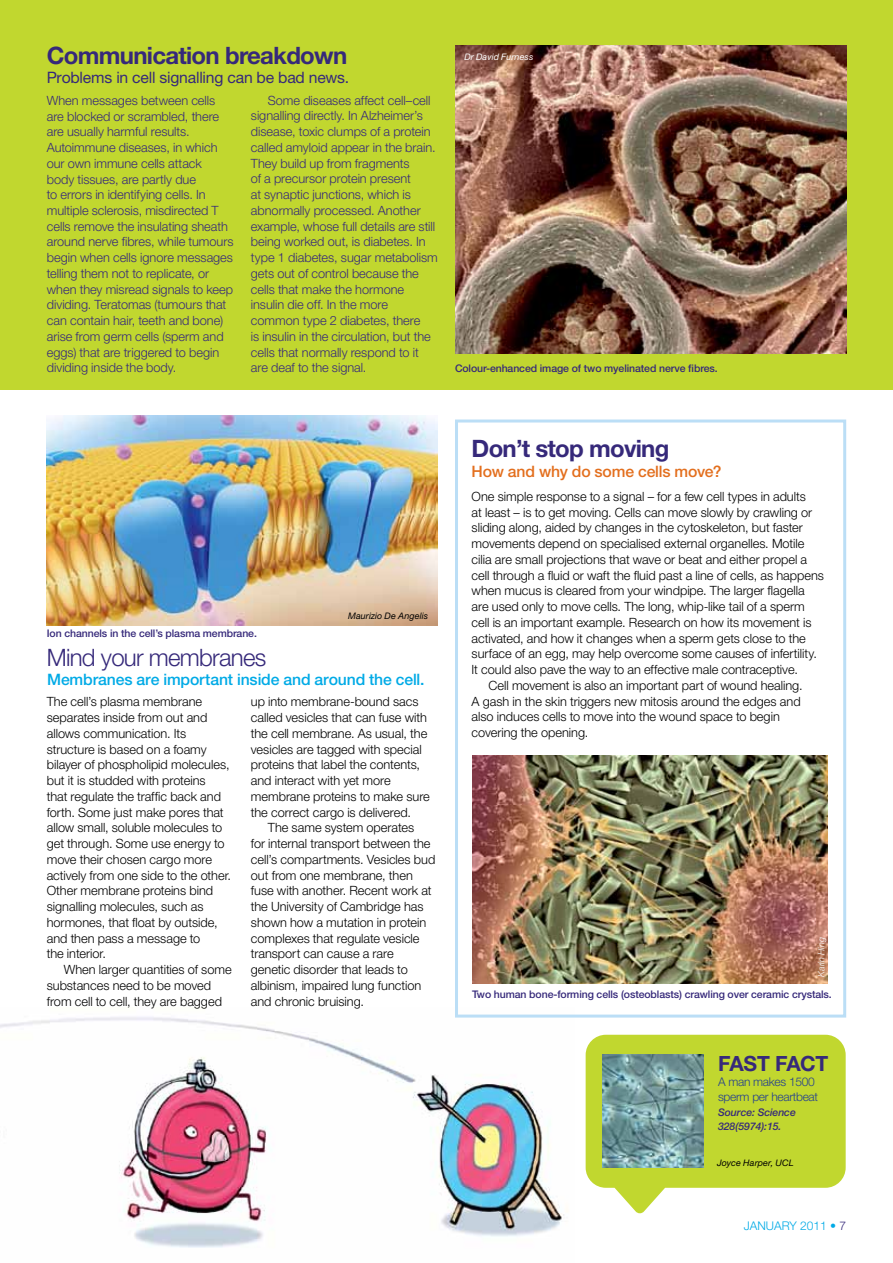
<style>
.page{position:relative;width:893px;height:1263px;background:#fff}
.page>*{position:absolute;margin:0;border:0;box-sizing:border-box;transform-origin:0 0}
.t1{font:700 24px "Helvetica Neue LT";letter-spacing:-.03em;color:#36297a}
.t2{font:300 24px "Helvetica Neue LT";letter-spacing:-.03em;color:#36297a}
.t3{font:700 21px "Helvetica Neue LT";letter-spacing:-.025em;color:#36297a}
.t4{font:500 15.75px "Helvetica Neue LT";letter-spacing:-.01em;color:#00aae6}
.t5{font:15.75px "Helvetica Neue LT";letter-spacing:-.015em;color:#36297a}
.t6{font:500 15.75px "Helvetica Neue LT";letter-spacing:-.01em;color:#e36f1e}
.t7{font:300 12.75px/15.8px "Helvetica Neue LT";color:#000}
.t8{font:300 12.75px/15.8px "Helvetica Neue LT";color:#36297a}
.t9{font:300 12px/15px "Helvetica Neue LT";letter-spacing:-.025em;color:#25408f}
.t10{font:300 12px "Helvetica Neue LT";color:#00aae6}
.t11{font:500 10.5px "Helvetica Neue LT";letter-spacing:-.01em;color:#36297a}
.t12{font:italic 500 10.5px/13.5px "Helvetica Neue LT";letter-spacing:-.01em;color:#36297a}
.t13{font:italic 9px "Helvetica Neue LT";letter-spacing:.015em;color:#000}
.t14{font:italic 9px "Helvetica Neue LT";letter-spacing:.01em;color:#fff}
.t15{font:italic 300 9px "Helvetica Neue LT";color:#fff}
.s1{color:#36297a}
</style>
<div class="page">
<img style="left:0;top:1017px;width:574px;height:231px">
<div style="left:455px;top:419px;width:391px;height:598px;border:3px solid #bbdef6"></div>
<img style="left:472px;top:755px;width:356px;height:229px">
<div style="left:0;top:0;width:893px;height:390px;background:#c1d72f"></div>
<img style="left:47px;top:415px;width:391px;height:210px">
<img style="left:455px;top:45px;width:391px;height:308px">
<svg style="left:586px;top:1035px;width:260px;height:179px;fill:#c1d72f"></svg>
<img style="left:602px;top:1054px;width:101px;height:113px">
<h1 class="t1" style="left:47px;top:41px;width:302px">Communication breakdown</h1>
<p class="t5" style="left:47px;top:68px;width:304px">Problems in cell signalling can be bad news.</p>
<p class="t8" style="left:47px;top:92px;width:188px">When messages between cells are blocked or scrambled, there are usually harmful results.<br>Autoimmune diseases, in which our own immune cells attack<br>body tissues, are partly due<br>to errors in identifying cells. In multiple sclerosis, misdirected T cells remove the insulating sheath around nerve fibres, while tumours begin when cells ignore messages telling them not to replicate, or when they misread signals to keep dividing. Teratomas (tumours that can contain hair, teeth and bone) arise from germ cells (sperm and eggs) that are triggered to begin dividing inside the body.</p>
<p class="t8" style="left:251px;top:92px;width:188px;text-indent:17px">Some diseases affect cell–cell signalling directly. In Alzheimer’s disease, toxic clumps of a protein called amyloid appear in the brain.<br>They build up from fragments<br>of a precursor protein present<br>at synaptic junctions, which is abnormally processed. Another example, whose full details are still being worked out, is diabetes. In type 1 diabetes, sugar metabolism gets out of control because the cells that make the hormone insulin die off. In the more common type 2 diabetes, there<br>is insulin in the circulation, but the cells that normally respond to it are deaf to the signal.</p>
<p class="t14" style="left:464px;top:52px;width:71px">Dr David Furness</p>
<p class="t11" style="left:455px;top:362px;width:264px">Colour-enhanced image of two myelinated nerve fibres.</p>
<p class="t11" style="left:47px;top:627px;width:212px">Ion channels in the cell’s plasma membrane.</p>
<p class="t13" style="left:348px;top:610px;width:82px">Maurizio De Angelis</p>
<h1 class="t2" style="left:47px;top:642px;width:221px">Mind your membranes</h1>
<p class="t4" style="left:47px;top:670px;width:379px">Membranes are important inside and around the cell.</p>
<p class="t7" style="left:47px;top:694px;width:186px">The cell’s plasma membrane separates inside from out and allows communication. Its structure is based on a foamy bilayer of phospholipid molecules, but it is studded with proteins<br>that regulate the traffic back and forth. Some just make pores that allow small, soluble molecules to get through. Some use energy to move their chosen cargo more actively from one side to the other.<br>Other membrane proteins bind signalling molecules, such as hormones, that float by outside, and then pass a message to<br>the interior.</p>
<p class="t7" style="left:47px;top:961px;width:186px;text-indent:17px">When larger quantities of some substances need to be moved from cell to cell, they are bagged</p>
<p class="t7" style="left:251px;top:694px;width:180px">up into membrane-bound sacs called vesicles that can fuse with the cell membrane. As usual, the vesicles are tagged with special proteins that label the contents, and interact with yet more membrane proteins to make sure the correct cargo is delivered.</p>
<p class="t7" style="left:251px;top:820px;width:186px;text-indent:17px">The same system operates<br>for internal transport between the cell’s compartments. Vesicles bud out from one membrane, then fuse with another. Recent work at the University of Cambridge has shown how a mutation in protein complexes that regulate vesicle transport can cause a rare genetic disorder that leads to albinism, impaired lung function and chronic bruising.</p>
<h1 class="t1" style="left:472px;top:433px;width:199px">Don’t stop moving</h1>
<p class="t6" style="left:472px;top:462px;width:251px">How and why do some cells move?</p>
<p class="t7" style="left:472px;top:488px;width:336px">One simple response to a signal – for a few cell types in adults</p>
<p class="t7" style="left:472px;top:504px;width:342px">at least – is to get moving. Cells can move slowly by crawling or</p>
<p class="t7" style="left:472px;top:520px;width:333px">sliding along, aided by changes in the cytoskeleton, but faster</p>
<p class="t7" style="left:472px;top:535px;width:334px">movements depend on specialised external organelles. Motile</p>
<p class="t7" style="left:472px;top:551px;width:337px">cilia are small projections that wave or beat and either propel a</p>
<p class="t7" style="left:472px;top:567px;width:354px">cell through a fluid or waft the fluid past a line of cells, as happens</p>
<p class="t7" style="left:472px;top:583px;width:334px">when mucus is cleared from your windpipe. The larger flagella</p>
<p class="t7" style="left:472px;top:598px;width:335px">are used only to move cells. The long, whip-like tail of a sperm</p>
<p class="t7" style="left:472px;top:614px;width:341px">cell is an important example. Research on how its movement is</p>
<p class="t7" style="left:472px;top:630px;width:336px">activated, and how it changes when a sperm gets close to the</p>
<p class="t7" style="left:472px;top:646px;width:347px">surface of an egg, may help overcome some causes of infertility.</p>
<p class="t7" style="left:472px;top:661px;width:328px">It could also pave the way to an effective male contraceptive.</p>
<p class="t7" style="left:489px;top:677px;width:315px">Cell movement is also an important part of wound healing.</p>
<p class="t7" style="left:472px;top:693px;width:331px">A gash in the skin triggers new mitosis around the edges and</p>
<p class="t7" style="left:472px;top:709px;width:310px">also induces cells to move into the wound space to begin</p>
<p class="t7" style="left:472px;top:724px;width:118px">covering the opening.</p>
<p class="t15" style="left:816px;top:977px;width:41px;rotate:-90deg">Karin Hing</p>
<p class="t11" style="left:472px;top:987px;width:361px">Two human bone-forming cells (osteoblasts) crawling over ceramic crystals.</p>
<h2 class="t3" style="left:718px;top:1051px;width:112px">FAST FACT</h2>
<p class="t9" style="left:718px;top:1074px;width:101px">A man makes 1500 sperm per heartbeat</p>
<p class="t12" style="left:718px;top:1105px;width:79px">Source: Science<br>328(5974):15.</p>
<p class="t13" style="left:717px;top:1158px;width:78px">Joyce Harper, UCL</p>
<p class="t10" style="left:744px;top:1218px;width:104px">JANUARY 2011 • <span class="s1">7</span></p>
</div>
